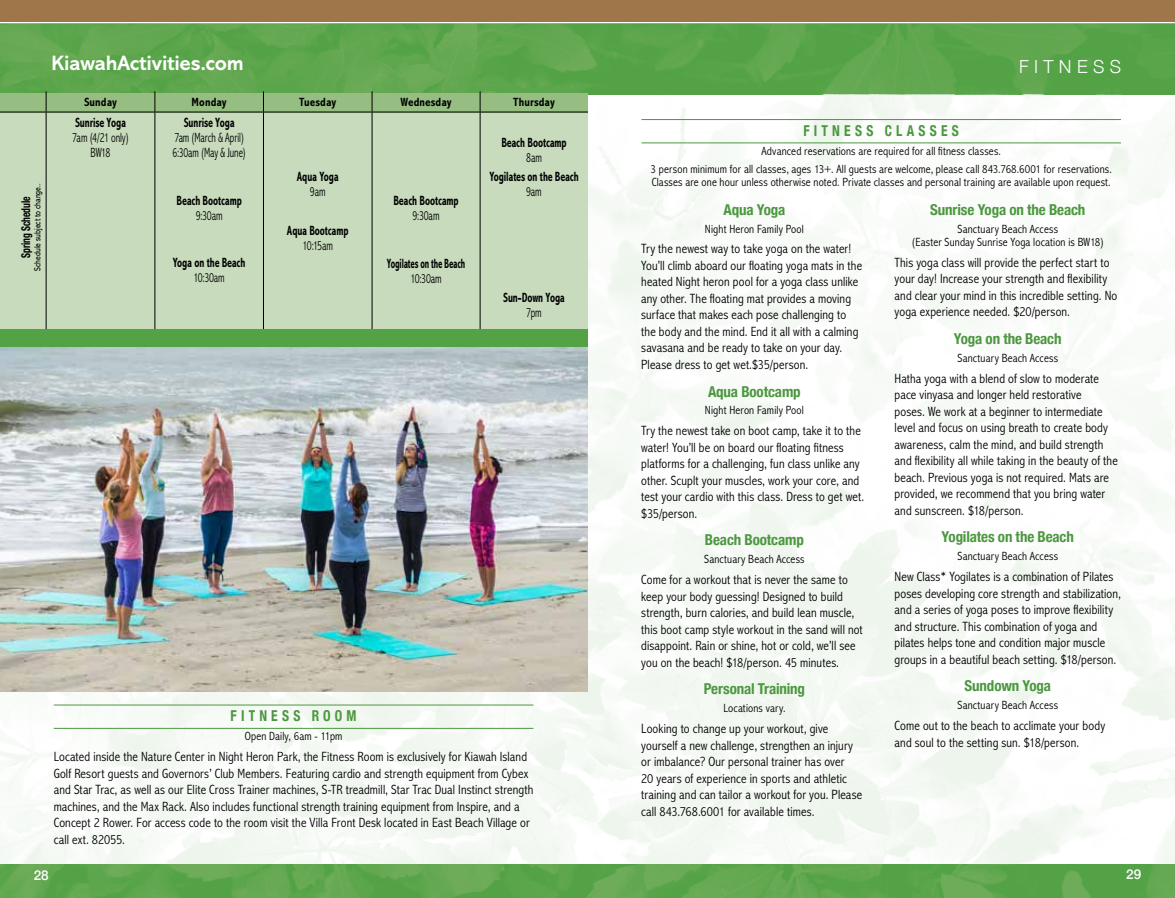
<style>
.page{position:relative;width:1175px;height:898px;background:#fff}
.page>*{position:absolute;margin:0;border:0;box-sizing:border-box;transform-origin:0 0}
.t1{font:700 21px "Abadi MT Pro";letter-spacing:-.01em;color:#fff}
.t2{font:300 18px "Helvetica Neue";letter-spacing:.3em;color:#fff}
.t3{font:700 condensed 15px "Helvetica Neue";letter-spacing:-.01em;color:#4c9740}
.t4{font:700 condensed 15px "Helvetica Neue";letter-spacing:.315em;color:#4c9740;scale:.9 1}
.t5{font:700 condensed 15px "Helvetica Neue";letter-spacing:.31em;color:#4c9740;scale:.9 1}
.t6{font:300 condensed 13.5px/16.5px "Abadi MT Pro";letter-spacing:.01em;color:#000}
.t7{font:700 condensed 13.5px "Abadi MT Pro";letter-spacing:-.005em;color:#000;scale:.8 1}
.t8{font:300 condensed 13.5px "Abadi MT Pro";letter-spacing:.01em;color:#000;scale:.8 1}
.t9{font:300 condensed 13.5px/15px "Abadi MT Pro";letter-spacing:-.01em;color:#000;scale:.79 1}
.t10{font:700 condensed 13.5px "Abadi MT Pro";letter-spacing:-.005em;color:#000;scale:.71 1}
.t11{font:300 condensed 13.5px/15px "Abadi MT Pro";letter-spacing:-.015em;color:#000;text-align:center;scale:.8 1}
.t12{font:500 13.5px "Helvetica Neue";color:#fff}
.t13{font:300 condensed 12px/13.5px "Abadi MT Pro";letter-spacing:.015em;color:#000;text-align:center}
.t14{font:700 condensed 12px "Abadi MT Pro";letter-spacing:.01em;color:#000}
.t15{font:700 condensed 12px "Helvetica Neue";color:#000;scale:.8 1}
.t16{font:9px "Abadi MT Pro";letter-spacing:.01em;color:#000;scale:.79 1}
</style>
<div class="page">
<img style="left:0;top:94px;width:1174px;height:770px">
<img style="left:0;top:864px;width:1174px;height:34px">
<img style="left:0;top:23px;width:1174px;height:71px">
<img style="left:0;top:346px;width:587px;height:345px">
<div style="left:0;top:103px;width:587px;height:230px;background:#c8dbbc"></div>
<div style="left:0;top:93px;width:587px;height:19px;background:#96be83"></div>
<div style="left:0;top:329px;width:587px;height:17px;background:#53a346"></div>
<div style="left:0;top:0;width:1174px;height:22px;background:#9f764a"></div>
<svg style="left:46px;top:91px;width:1px;height:21px"></svg>
<svg style="left:154px;top:91px;width:1px;height:21px"></svg>
<svg style="left:263px;top:91px;width:1px;height:21px"></svg>
<svg style="left:372px;top:91px;width:1px;height:21px"></svg>
<svg style="left:480px;top:91px;width:1px;height:21px"></svg>
<hr style="left:0;top:112px;width:46px;height:1px;background:#000">
<hr style="left:46px;top:112px;width:109px;height:1px;background:#000">
<hr style="left:46px;top:112px;width:1px;height:217px;background:#000">
<hr style="left:155px;top:112px;width:108px;height:1px;background:#000">
<hr style="left:154px;top:112px;width:1px;height:217px;background:#000">
<hr style="left:263px;top:112px;width:109px;height:1px;background:#000">
<hr style="left:263px;top:112px;width:1px;height:217px;background:#000">
<hr style="left:372px;top:112px;width:108px;height:1px;background:#000">
<hr style="left:372px;top:112px;width:1px;height:217px;background:#000">
<hr style="left:480px;top:112px;width:108px;height:1px;background:#000">
<hr style="left:480px;top:112px;width:1px;height:217px;background:#000">
<hr style="left:54px;top:705px;width:479px;height:1px;background:#4c9740">
<hr style="left:54px;top:728px;width:479px;height:1px;background:#4c9740">
<hr style="left:641px;top:119px;width:479px;height:1px;background:#4c9740">
<hr style="left:641px;top:143px;width:479px;height:1px;background:#4c9740">
<h1 class="t1" style="left:52px;top:51px;width:194px">KiawahActivities.com</h1>
<p class="t16" style="left:32px;top:271px;width:112px;rotate:-90deg">Schedule subject to change..</p>
<p class="t15" style="left:16px;top:258px;width:79px;rotate:-90deg">Spring Schedule</p>
<p class="t14" style="left:84px;top:95px;width:34px">Sunday</p>
<p class="t14" style="left:192px;top:95px;width:37px">Monday</p>
<p class="t14" style="left:299px;top:95px;width:38px">Tuesday</p>
<p class="t14" style="left:400px;top:95px;width:53px">Wednesday</p>
<p class="t14" style="left:513px;top:95px;width:43px">Thursday</p>
<p class="t7" style="left:75px;top:115px;width:65px">Sunrise Yoga</p>
<p class="t11" style="left:72px;top:131px;width:72px">7am (4/21 only)<br>BW18</p>
<p class="t7" style="left:184px;top:115px;width:65px">Sunrise Yoga</p>
<p class="t9" style="left:173px;top:131px;width:94px">7am (March &amp; April)<br>6:30am (May &amp; June)</p>
<p class="t7" style="left:176px;top:193px;width:83px">Beach Bootcamp</p>
<p class="t8" style="left:196px;top:208px;width:35px">9:30am</p>
<p class="t7" style="left:173px;top:255px;width:92px">Yoga on the Beach</p>
<p class="t8" style="left:193px;top:270px;width:41px">10:30am</p>
<p class="t7" style="left:501px;top:135px;width:83px">Beach Bootcamp</p>
<p class="t8" style="left:526px;top:150px;width:21px">8am</p>
<p class="t7" style="left:489px;top:169px;width:113px">Yogilates on the Beach</p>
<p class="t8" style="left:526px;top:184px;width:21px">9am</p>
<p class="t7" style="left:297px;top:169px;width:53px">Aqua Yoga</p>
<p class="t8" style="left:310px;top:184px;width:21px">9am</p>
<p class="t7" style="left:287px;top:223px;width:78px">Aqua Bootcamp</p>
<p class="t8" style="left:302px;top:238px;width:39px">10:15am</p>
<p class="t7" style="left:393px;top:193px;width:83px">Beach Bootcamp</p>
<p class="t8" style="left:412px;top:208px;width:35px">9:30am</p>
<p class="t10" style="left:387px;top:256px;width:112px">Yogilates on the Beach</p>
<p class="t8" style="left:410px;top:271px;width:41px">10:30am</p>
<p class="t7" style="left:503px;top:290px;width:78px">Sun-Down Yoga</p>
<p class="t8" style="left:526px;top:305px;width:21px">7pm</p>
<p class="t5" style="left:231px;top:703px;width:141px">FITNESS ROOM</p>
<p class="t13" style="left:245px;top:730px;width:99px">Open Daily, 6am - 11pm</p>
<p class="t6" style="left:54px;top:749px;width:481px">Located inside the Nature Center in Night Heron Park, the Fitness Room is exclusively for Kiawah Island Golf Resort guests and Governors’ Club Members. Featuring cardio and strength equipment from Cybex and Star Trac, as well as our Elite Cross Trainer machines, S-TR treadmill, Star Trac Dual Instinct strength machines, and the Max Rack. Also includes functional strength training equipment from Inspire, and a Concept 2 Rower. For access code to the room visit the Villa Front Desk located in East Beach Village or call ext. 82055.</p>
<h2 class="t2" style="left:1019px;top:52px;width:104px">FITNESS</h2>
<p class="t4" style="left:803px;top:118px;width:174px">FITNESS CLASSES</p>
<p class="t13" style="left:650px;top:142px;width:463px;line-height:17.9px">Advanced reservations are required for all fitness classes.<br>3 person minimum for all classes, ages 13+. All guests are welcome, please call 843.768.6001 for reservations.</p>
<p class="t13" style="left:651px;top:176px;width:460px">Classes are one hour unless otherwise noted. Private classes and personal training are available upon request.</p>
<p class="t3" style="left:723px;top:197px;width:63px">Aqua Yoga</p>
<p class="t13" style="left:705px;top:222px;width:100px">Night Heron Family Pool</p>
<p class="t6" style="left:641px;top:241px;width:222px">Try the newest way to take yoga on the water!<br>You’ll climb aboard our floating yoga mats in the heated Night heron pool for a yoga class unlike any other. The floating mat provides a moving surface that makes each pose challenging to the body and the mind. End it all with a calming savasana and be ready to take on your day.<br>Please dress to get wet.$35/person.</p>
<p class="t3" style="left:708px;top:379px;width:94px">Aqua Bootcamp</p>
<p class="t13" style="left:705px;top:404px;width:100px">Night Heron Family Pool</p>
<p class="t6" style="left:641px;top:423px;width:224px">Try the newest take on boot camp, take it to the water! You’ll be on board our floating fitness platforms for a challenging, fun class unlike any other. Scuplt your muscles, work your core, and test your cardio with this class. Dress to get wet. $35/person.</p>
<p class="t3" style="left:705px;top:528px;width:100px">Beach Bootcamp</p>
<p class="t13" style="left:704px;top:553px;width:102px">Sanctuary Beach Access</p>
<p class="t6" style="left:641px;top:572px;width:223px">Come for a workout that is never the same to keep your body guessing! Designed to build strength, burn calories, and build lean muscle, this boot camp style workout in the sand will not disappoint. Rain or shine, hot or cold, we’ll see you on the beach! $18/person. 45 minutes.</p>
<p class="t3" style="left:703px;top:676px;width:103px">Personal Training</p>
<p class="t13" style="left:723px;top:702px;width:64px">Locations vary.</p>
<p class="t6" style="left:641px;top:720px;width:223px">Looking to change up your workout, give yourself a new challenge, strengthen an injury or imbalance? Our personal trainer has over<br>20 years of experience in sports and athletic training and can tailor a workout for you. Please call 843.768.6001 for available times.</p>
<p class="t3" style="left:930px;top:197px;width:157px">Sunrise Yoga on the Beach</p>
<p class="t13" style="left:911px;top:222px;width:194px">Sanctuary Beach Access<br>(Easter Sunday Sunrise Yoga location is BW18)</p>
<p class="t6" style="left:894px;top:254px;width:224px">This yoga class will provide the perfect start to your day! Increase your strength and flexibility and clear your mind in this incredible setting. No yoga experience needed. $20/person.</p>
<p class="t3" style="left:954px;top:326px;width:109px">Yoga on the Beach</p>
<p class="t13" style="left:957px;top:351px;width:102px">Sanctuary Beach Access</p>
<p class="t6" style="left:894px;top:370px;width:225px">Hatha yoga with a blend of slow to moderate pace vinyasa and longer held restorative<br>poses. We work at a beginner to intermediate level and focus on using breath to create body awareness, calm the mind, and build strength and flexibility all while taking in the beauty of the beach. Previous yoga is not required. Mats are provided, we recommend that you bring water and sunscreen. $18/person.</p>
<p class="t3" style="left:941px;top:525px;width:134px">Yogilates on the Beach</p>
<p class="t13" style="left:957px;top:550px;width:102px">Sanctuary Beach Access</p>
<p class="t6" style="left:894px;top:569px;width:228px">New Class* Yogilates is a combination of Pilates poses developing core strength and stabilization, and a series of yoga poses to improve flexibility and structure. This combination of yoga and pilates helps tone and condition major muscle groups in a beautiful beach setting. $18/person.</p>
<p class="t3" style="left:964px;top:673px;width:88px">Sundown Yoga</p>
<p class="t13" style="left:957px;top:699px;width:102px">Sanctuary Beach Access</p>
<p class="t6" style="left:894px;top:717px;width:212px">Come out to the beach to acclimate your body and soul to the setting sun. $18/person.</p>
<p class="t12" style="left:34px;top:865px;width:17px">28</p>
<p class="t12" style="left:1126px;top:863px;width:17px">29</p>
</div>
